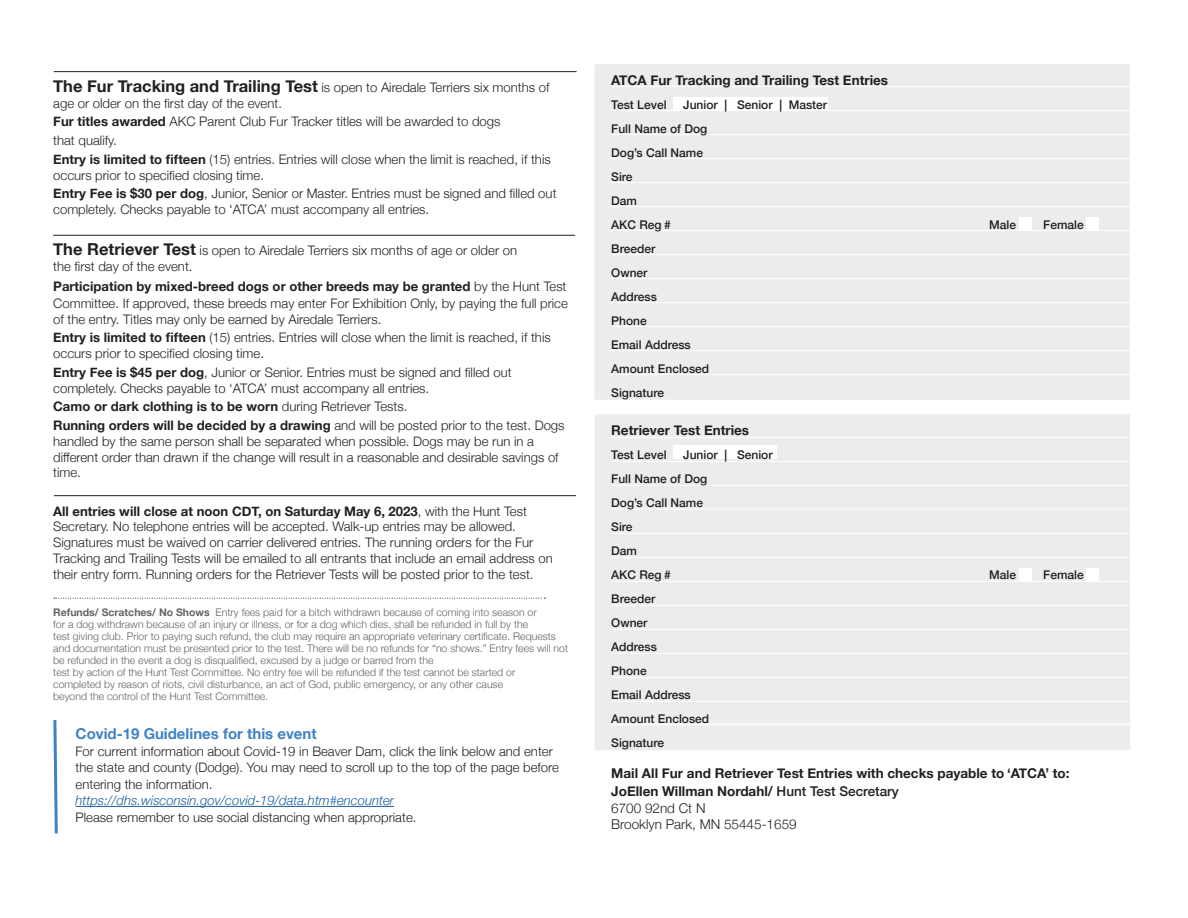
<style>
.page{position:relative;width:1188px;height:918px;background:#fff}
.page>*{position:absolute;margin:0;border:0;box-sizing:border-box;transform-origin:0 0}
.t1{font:700 15px "Helvetica Neue";color:#3f82c4}
.t2{font:700 13.5px "Helvetica Neue";color:#231f20}
.t3{font:300 13.5px "Helvetica Neue";color:#231f20}
.t4{font:300 13.2px/15.8px "Helvetica Neue";color:#231f20}
.t5{font:italic 300 13.2px "Helvetica Neue";color:#175d9e}
.t6{font:700 13.2px "Helvetica Neue";color:#231f20}
.t7{font:500 12px "Helvetica Neue";color:#231f20}
.t8{font:300 10.5px/12px "Helvetica Neue";color:#636366}
.s1{font-weight:700;font-size:16.5px}
.s2{font-weight:700}
.s3{font-weight:300}
.s4{font-weight:500}
</style>
<div class="page">
<svg style="left:54px;top:598px;width:491px;height:1px"></svg>
<svg style="left:53px;top:720px;width:5px;height:114px"></svg>
<div style="left:593px;top:413px;width:539px;height:339px;background:#ececee;border:2px solid #fff"></div>
<div style="left:593px;top:63px;width:538px;height:338px;background:#ececee;border:2px solid #fff"></div>
<div style="left:674px;top:97px;width:154px;height:13px;background:#fff"></div>
<div style="left:1019px;top:217px;width:13px;height:13px;background:#fff"></div>
<div style="left:1086px;top:217px;width:12px;height:13px;background:#fff"></div>
<div style="left:1019px;top:568px;width:13px;height:13px;background:#fff"></div>
<div style="left:1086px;top:568px;width:12px;height:13px;background:#fff"></div>
<div style="left:674px;top:446px;width:103px;height:13px;background:#fff"></div>
<hr style="left:611px;top:461px;width:522px;height:1px;background:#fff">
<hr style="left:611px;top:437px;width:522px;height:1px;background:#fff">
<hr style="left:611px;top:485px;width:522px;height:1px;background:#fff">
<hr style="left:611px;top:533px;width:522px;height:1px;background:#fff">
<hr style="left:611px;top:557px;width:522px;height:1px;background:#fff">
<hr style="left:611px;top:581px;width:522px;height:1px;background:#fff">
<hr style="left:611px;top:605px;width:522px;height:1px;background:#fff">
<hr style="left:611px;top:629px;width:522px;height:1px;background:#fff">
<hr style="left:611px;top:653px;width:522px;height:1px;background:#fff">
<hr style="left:611px;top:677px;width:522px;height:1px;background:#fff">
<hr style="left:611px;top:701px;width:522px;height:1px;background:#fff">
<hr style="left:611px;top:86px;width:522px;height:1px;background:#fff">
<hr style="left:611px;top:110px;width:522px;height:1px;background:#fff">
<hr style="left:611px;top:134px;width:522px;height:1px;background:#fff">
<hr style="left:611px;top:158px;width:522px;height:1px;background:#fff">
<hr style="left:611px;top:182px;width:522px;height:1px;background:#fff">
<hr style="left:611px;top:206px;width:522px;height:1px;background:#fff">
<hr style="left:611px;top:230px;width:522px;height:1px;background:#fff">
<hr style="left:611px;top:254px;width:522px;height:1px;background:#fff">
<hr style="left:611px;top:278px;width:522px;height:1px;background:#fff">
<hr style="left:611px;top:302px;width:522px;height:1px;background:#fff">
<hr style="left:611px;top:326px;width:522px;height:1px;background:#fff">
<hr style="left:611px;top:350px;width:522px;height:1px;background:#fff">
<hr style="left:611px;top:374px;width:522px;height:1px;background:#fff">
<hr style="left:611px;top:509px;width:522px;height:1px;background:#fff">
<hr style="left:611px;top:724px;width:522px;height:1px;background:#fff">
<hr style="left:54px;top:71px;width:523px;height:1px;background:#231f20">
<hr style="left:53px;top:235px;width:522px;height:1px;background:#231f20">
<hr style="left:54px;top:495px;width:522px;height:1px;background:#231f20">
<hr style="left:76px;top:806px;width:318px;height:1px;background:#175d9e">
<p class="t4" style="left:53px;top:78px;width:498px"><span class="s1">The Fur Tracking and Trailing Test</span> is open to Airedale Terriers six months of age or older on the first day of the event.</p>
<p class="t4" style="left:53px;top:113px;width:449px"><span class="s2">Fur titles awarded</span> AKC Parent Club Fur Tracker titles will be awarded to dogs</p>
<p class="t4" style="left:53px;top:132px;width:65px">that qualify.</p>
<p class="t4" style="left:53px;top:150px;width:499px"><span class="s2">Entry is limited to fifteen</span> (15) entries. Entries will close when the limit is reached, if this occurs prior to specified closing time.</p>
<p class="t4" style="left:53px;top:185px;width:505px"><span class="s2">Entry Fee is $30 per dog</span>, Junior, Senior or Master. Entries must be signed and filled out completely. Checks payable to ‘ATCA’ must accompany all entries.</p>
<p class="t4" style="left:53px;top:242px;width:465px"><span class="s1">The Retriever Test</span> is open to Airedale Terriers six months of age or older on</p>
<p class="t4" style="left:53px;top:258px;width:141px">the first day of the event.</p>
<p class="t4" style="left:53px;top:278px;width:516px;line-height:16.2px;text-align:justify"><span class="s2">Participation by mixed-breed dogs or other breeds may be granted</span> by the Hunt Test Committee. If approved, these breeds may enter For Exhibition Only, by paying the full price of the entry. Titles may only be earned by Airedale Terriers.</p>
<p class="t4" style="left:53px;top:329px;width:499px"><span class="s2">Entry is limited to fifteen</span> (15) entries. Entries will close when the limit is reached, if this occurs prior to specified closing time.</p>
<p class="t4" style="left:53px;top:363px;width:460px"><span class="s2">Entry Fee is $45 per dog</span>, Junior or Senior. Entries must be signed and filled out completely. Checks payable to ‘ATCA’ must accompany all entries.</p>
<p class="t6" style="left:53px;top:396px;width:356px">Camo or dark clothing is to be worn <span class="s3">during Retriever Tests.</span></p>
<p class="t4" style="left:53px;top:417px;width:513px"><span class="s2">Running orders will be decided by a drawing</span> and will be posted prior to the test. Dogs handled by the same person shall be separated when possible. Dogs may be run in a different order than drawn if the change will result in a reasonable and desirable savings of time.</p>
<p class="t4" style="left:53px;top:502px;width:501px"><span class="s2">All entries will close at noon CDT, on Saturday May 6, 2023</span>, with the Hunt Test Secretary. No telephone entries will be accepted. Walk-up entries may be allowed.<br>Signatures must be waived on carrier delivered entries. The running orders for the Fur Tracking and Trailing Tests will be emailed to all entrants that include an email address on their entry form. Running orders for the Retriever Tests will be posted prior to the test.</p>
<p class="t8" style="left:53px;top:606px;width:485px"><span class="s2">Refunds/ Scratches/ No Shows</span> Entry fees paid for a bitch withdrawn because of coming into season or</p>
<p class="t8" style="left:53px;top:618px;width:476px">for a dog withdrawn because of an injury or illness, or for a dog which dies, shall be refunded in full by the</p>
<p class="t8" style="left:53px;top:630px;width:516px">test giving club. Prior to paying such refund, the club may require an appropriate veterinary certificate. Requests and documentation must be presented prior to the test. There will be no refunds for “no shows.” Entry fees will not be refunded in the event a dog is disqualified, excused by a judge or barred from the</p>
<p class="t8" style="left:53px;top:666px;width:464px">test by action of the Hunt Test Committee. No entry fee will be refunded if the test cannot be started or</p>
<p class="t8" style="left:53px;top:678px;width:451px">completed by reason of riots, civil disturbance, an act of God, public emergency, or any other cause</p>
<p class="t8" style="left:53px;top:690px;width:216px">beyond the control of the Hunt Test Committee.</p>
<p class="t1" style="left:76px;top:722px;width:243px">Covid-19 Guidelines for this event</p>
<p class="t4" style="left:76px;top:742px;width:485px;line-height:16.5px">For current information about Covid-19 in Beaver Dam, click the link below and enter the state and county (Dodge). You may need to scroll up to the top of the page before entering the information.</p>
<p class="t5" style="left:76px;top:790px;width:320px">https://dhs.wisconsin.gov/covid-19/data.htm#encounter</p>
<p class="t4" style="left:76px;top:808px;width:342px">Please remember to use social distancing when appropriate.</p>
<p class="t2" style="left:611px;top:69px;width:278px">ATCA Fur Tracking and Trailing Test Entries</p>
<p class="t7" style="left:611px;top:95px;width:57px">Test Level</p>
<p class="t7" style="left:683px;top:95px;width:145px">Junior | Senior | Master</p>
<p class="t7" style="left:611px;top:119px;width:98px">Full Name of Dog</p>
<p class="t7" style="left:611px;top:143px;width:93px">Dog’s Call Name</p>
<p class="t7" style="left:611px;top:167px;width:23px">Sire</p>
<p class="t7" style="left:611px;top:191px;width:27px">Dam</p>
<p class="t7" style="left:611px;top:215px;width:61px">AKC Reg #</p>
<p class="t7" style="left:989px;top:215px;width:28px">Male</p>
<p class="t7" style="left:1043px;top:215px;width:42px">Female</p>
<p class="t7" style="left:611px;top:239px;width:46px">Breeder</p>
<p class="t7" style="left:611px;top:263px;width:38px">Owner</p>
<p class="t7" style="left:611px;top:287px;width:47px">Address</p>
<p class="t7" style="left:611px;top:311px;width:37px">Phone</p>
<p class="t7" style="left:611px;top:335px;width:81px">Email Address</p>
<p class="t7" style="left:611px;top:359px;width:100px">Amount Enclosed</p>
<p class="t7" style="left:611px;top:383px;width:54px">Signature</p>
<p class="t2" style="left:611px;top:419px;width:139px">Retriever Test Entries</p>
<p class="t7" style="left:611px;top:445px;width:57px">Test Level</p>
<p class="t7" style="left:683px;top:445px;width:91px">Junior | Senior</p>
<p class="t7" style="left:611px;top:469px;width:98px">Full Name of Dog</p>
<p class="t7" style="left:611px;top:493px;width:93px">Dog’s Call Name</p>
<p class="t7" style="left:611px;top:517px;width:23px">Sire</p>
<p class="t7" style="left:611px;top:541px;width:27px">Dam</p>
<p class="t7" style="left:611px;top:565px;width:61px">AKC Reg #</p>
<p class="t7" style="left:989px;top:565px;width:28px">Male</p>
<p class="t7" style="left:1043px;top:565px;width:42px">Female</p>
<p class="t7" style="left:611px;top:589px;width:46px">Breeder</p>
<p class="t7" style="left:611px;top:613px;width:38px">Owner</p>
<p class="t7" style="left:611px;top:637px;width:47px">Address</p>
<p class="t7" style="left:611px;top:661px;width:37px">Phone</p>
<p class="t7" style="left:611px;top:685px;width:81px">Email Address</p>
<p class="t7" style="left:611px;top:709px;width:100px">Amount Enclosed</p>
<p class="t7" style="left:611px;top:733px;width:54px">Signature</p>
<p class="t2" style="left:611px;top:763px;width:460px">Mail All Fur and Retriever Test Entries with checks payable to ‘ATCA’ to:</p>
<p class="t2" style="left:611px;top:781px;width:289px">JoEllen Willman Nordahl/ <span class="s4">Hunt Test Secretary</span></p>
<p class="t3" style="left:611px;top:797px;width:96px">6700 92nd Ct N</p>
<p class="t3" style="left:611px;top:813px;width:187px">Brooklyn Park, MN 55445-1659</p>
</div>
